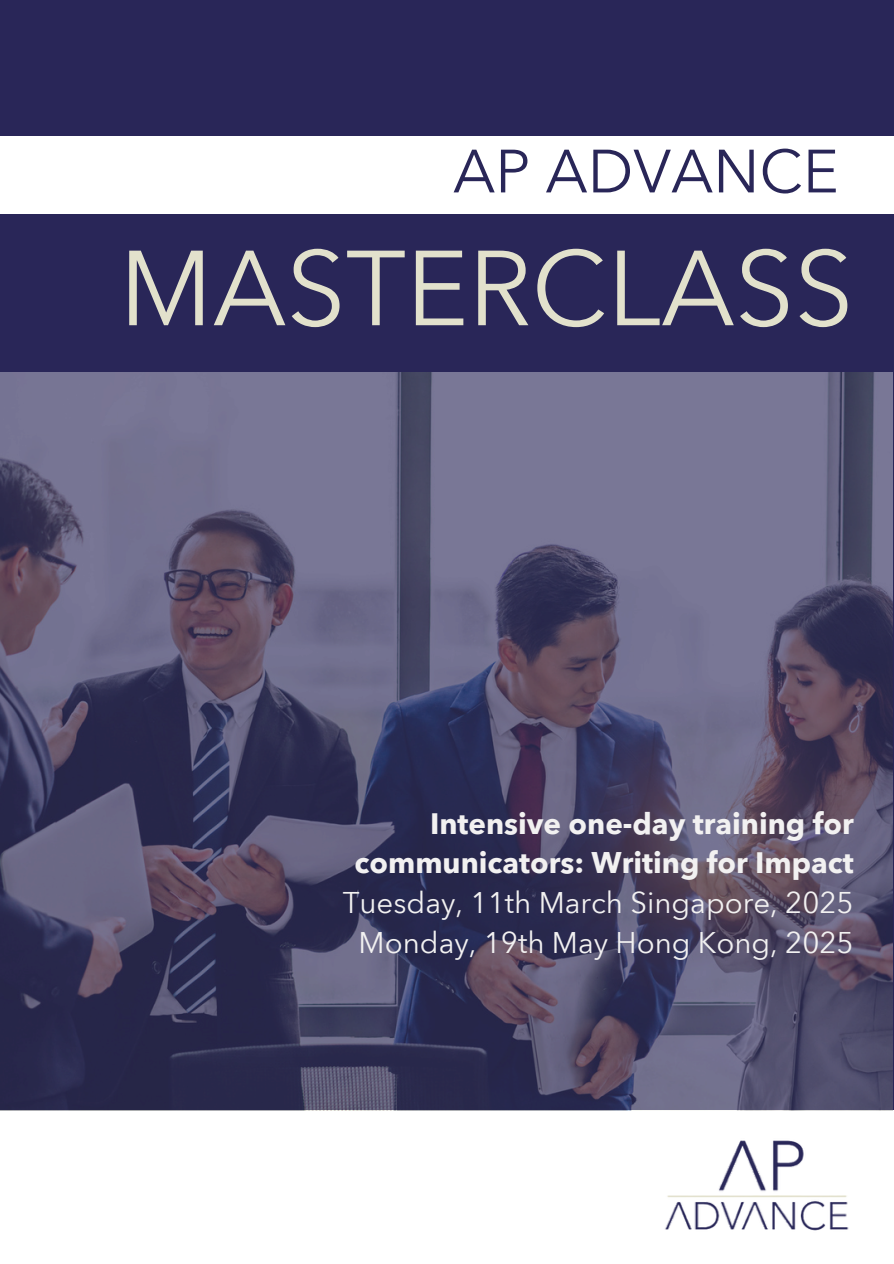
<style>
.page{position:relative;width:894px;height:1264px;background:#fff}
.page>*{position:absolute;margin:0;border:0;box-sizing:border-box;transform-origin:0 0}
.t1{font:105.3px "Avenir Next Thai Modern";color:#e2e1cc}
.t2{font:60.3px "Avenir Next Thai Modern";color:#292658}
.t3{font:700 29.55px/39.8px "Avenir Next Thai Modern";color:#f2f1f1;text-align:right}
.t4{font:29.55px "Avenir Next Thai Modern";color:#f2f1f1}
.s1{font-weight:400}
</style>
<div class="page">
<div style="left:0;top:0;width:892px;height:1262px;background:#292658"></div>
<div style="left:0;top:137px;width:892px;height:76px;background:#fff"></div>
<div style="left:0;top:1110px;width:892px;height:152px;background:#fff"></div>
<img style="left:626px;top:1110px;width:260px;height:121px">
<img style="left:0;top:373px;width:892px;height:737px">
<p class="t2" style="left:453px;top:124px;width:387px">AP ADVANCE</p>
<p class="t1" style="left:119px;top:206px;width:735px">MASTERCLASS</p>
<p class="t3" style="left:342px;top:802px;width:512px">Intensive one-day training for communicators: Writing for Impact<br><span class="s1">Tuesday, 11th March Singapore, 2025</span></p>
<p class="t4" style="left:358px;top:919px;width:496px">Monday, 19th May Hong Kong, 2025</p>
</div>
